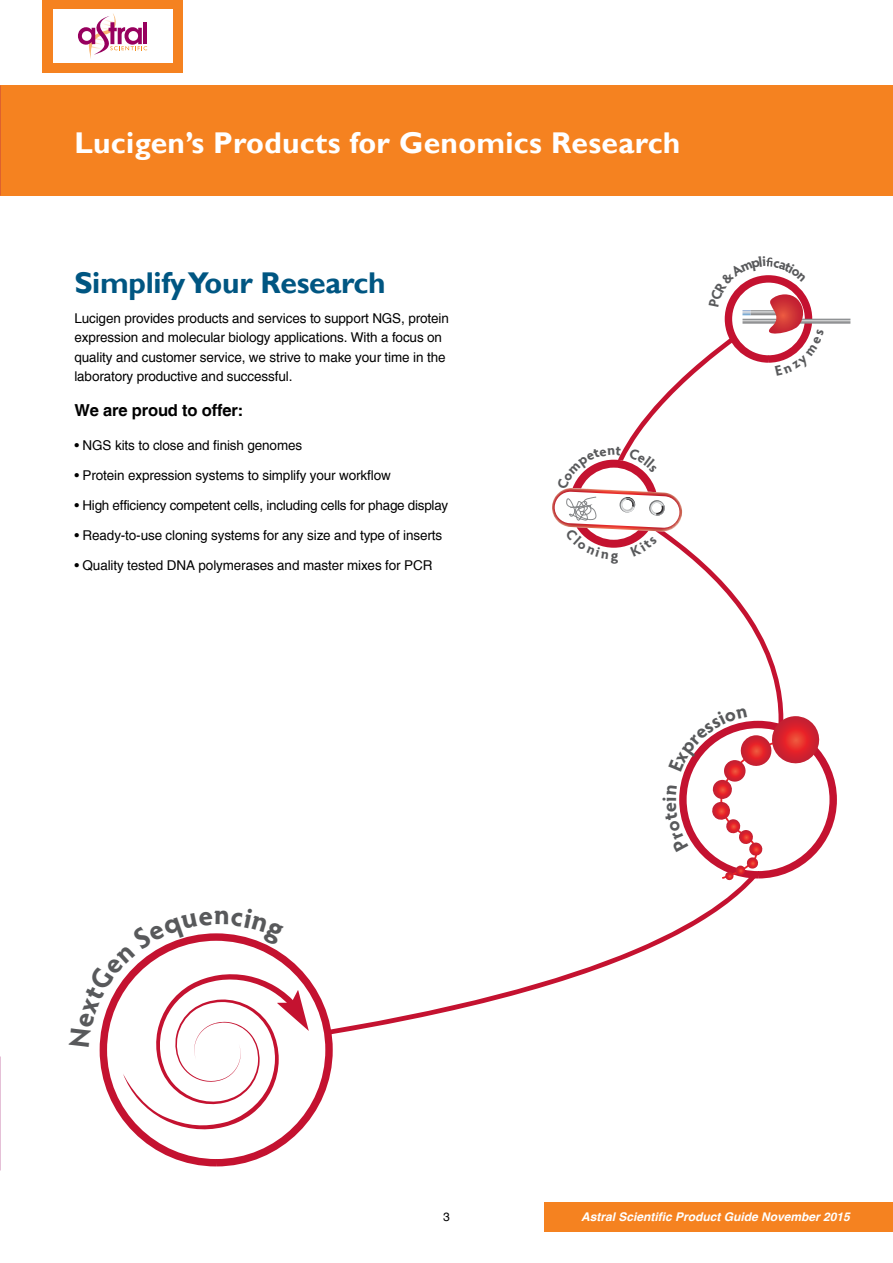
<style>
.page{position:relative;width:893px;height:1263px;background:#fff}
.page>*{position:absolute;margin:0;border:0;box-sizing:border-box;transform-origin:0 0}
.t1{font:700 30px "Gill Sans";letter-spacing:.01em;color:#fff}
.t2{font:700 30px "Gill Sans";letter-spacing:-.01em;color:#005682}
.t3{font:700 16.5px "Helvetica";letter-spacing:-.01em;color:#000}
.t4{font:13.5px/19.5px "Helvetica";letter-spacing:-.01em;color:#000}
.t5{font:italic 700 12px "Helvetica";color:#fff}
.t6{font:12px "Helvetica";color:#000}
</style>
<div class="page">
<div style="left:43px;top:0;width:140px;height:72px;background:#f58220"></div>
<div style="left:53px;top:9px;width:119px;height:54px;background:#fff"></div>
<svg style="left:78px;top:13px;width:69px;height:46px"></svg>
<hr style="left:143px;top:22px;width:4px;height:22px;background:#97005e">
<div style="left:544px;top:1202px;width:349px;height:30px;background:#f58220"></div>
<div style="left:0;top:85px;width:893px;height:111px;background:#f58220"></div>
<svg style="left:314px;top:354px;width:469px;height:685px"></svg>
<svg style="left:100px;top:933px;width:233px;height:233px"></svg>
<svg style="left:679px;top:721px;width:158px;height:157px"></svg>
<svg style="left:824px;top:319px;width:26px;height:5px"></svg>
<img style="left:551px;top:488px;width:131px;height:43px">
<svg style="left:662px;top:707px;width:160px;height:174px"></svg>
<svg style="left:99px;top:933px;width:210px;height:199px"></svg>
<svg style="left:709px;top:257px;width:115px;height:119px"></svg>
<svg style="left:554px;top:446px;width:126px;height:117px"></svg>
<h1 class="t1" style="left:74px;top:124px;width:608px">Lucigen’s Products for Genomics Research</h1>
<h1 class="t2" style="left:74px;top:265px;width:313px">Simplify Your Research</h1>
<p class="t4" style="left:74px;top:308px;width:376px">Lucigen provides products and services to support NGS, protein expression and molecular biology applications. With a focus on quality and customer service, we strive to make your time in the laboratory productive and successful.</p>
<p class="t3" style="left:74px;top:400px;width:170px">We are proud to offer:</p>
<p class="t4" style="left:74px;top:436px;width:229px">• NGS kits to close and finish genomes</p>
<p class="t4" style="left:74px;top:466px;width:318px">• Protein expression systems to simplify your workflow</p>
<p class="t4" style="left:74px;top:496px;width:375px">• High efficiency competent cells, including cells for phage display</p>
<p class="t4" style="left:74px;top:526px;width:369px">• Ready-to-use cloning systems for any size and type of inserts</p>
<p class="t4" style="left:74px;top:556px;width:360px">• Quality tested DNA polymerases and master mixes for PCR</p>
<p class="t6" style="left:443px;top:1209px;width:8px">3</p>
<p class="t5" style="left:581px;top:1209px;width:270px">Astral Scientific Product Guide November 2015</p>
</div>
